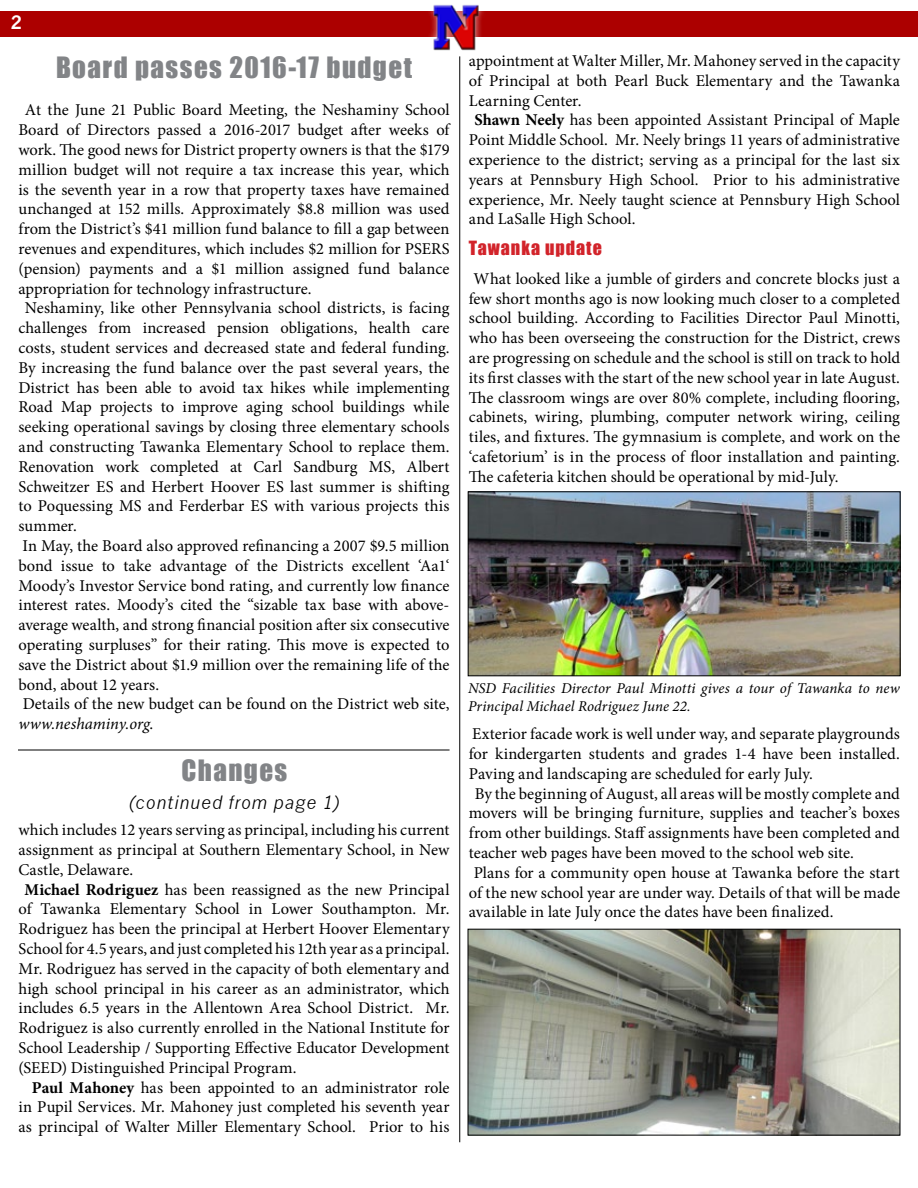
<style>
.page{position:relative;width:918px;height:1188px;background:#fff}
.page>*{position:absolute;margin:0;border:0;box-sizing:border-box;transform-origin:0 0}
.t1{font:27px "Impact";letter-spacing:.05em;color:#828487}
.t2{font:italic 18px "News Gothic";letter-spacing:.045em;color:#000}
.t3{font:18px "Impact";letter-spacing:.055em;color:#d2232a}
.t4{font:700 18px "News Gothic";color:#fff}
.t5{font:16.5px/19.8px "Minion Pro";color:#000;text-align:justify}
.t6{font:italic 16.5px "Minion Pro";color:#000}
.t7{font:italic 15px/18px "Minion Pro";letter-spacing:.005em;color:#000}
.s1{font-style:normal}
.s2{font-weight:700}
</style>
<div class="page">
<div style="left:1px;top:11px;width:917px;height:26px;background:#ac0000"></div>
<div style="left:426px;top:0;width:60px;height:54px;background:#fff;opacity:.75"></div>
<img style="left:432px;top:3px;width:48px;height:48px">
<hr style="left:459px;top:56px;width:1px;height:1086px;background:#000">
<img style="left:470px;top:493px;width:429px;height:181px">
<div style="left:468px;top:491px;width:433px;height:185px;border:1px solid #000"></div>
<img style="left:470px;top:931px;width:428px;height:203px">
<div style="left:468px;top:929px;width:432px;height:207px;border:1px solid #000"></div>
<hr style="left:18px;top:750px;width:432px;height:1px;background:#000">
<p class="t4" style="left:11px;top:12px;width:13px">2</p>
<h1 class="t1" style="left:56px;top:46px;width:357px">Board passes 2016-17 budget</h1>
<p class="t5" style="left:25px;top:100px;width:426px">At the June 21 Public Board Meeting, the Neshaminy School</p>
<p class="t5" style="left:18px;top:120px;width:433px">Board of Directors passed a 2016-2017 budget after weeks of</p>
<p class="t5" style="left:18px;top:140px;width:433px">work. The good news for District property owners is that the $179</p>
<p class="t5" style="left:18px;top:160px;width:433px">million budget will not require a tax increase this year, which</p>
<p class="t5" style="left:18px;top:180px;width:433px">is the seventh year in a row that property taxes have remained</p>
<p class="t5" style="left:18px;top:199px;width:433px">unchanged at 152 mills. Approximately $8.8 million was used</p>
<p class="t5" style="left:18px;top:219px;width:433px">from the District’s $41 million fund balance to fill a gap between</p>
<p class="t5" style="left:18px;top:239px;width:433px">revenues and expenditures, which includes $2 million for PSERS</p>
<p class="t5" style="left:18px;top:259px;width:433px">(pension) payments and a $1 million assigned fund balance</p>
<p class="t5" style="left:18px;top:279px;width:295px">appropriation for technology infrastructure.</p>
<p class="t5" style="left:25px;top:298px;width:426px">Neshaminy, like other Pennsylvania school districts, is facing</p>
<p class="t5" style="left:18px;top:318px;width:433px">challenges from increased pension obligations, health care</p>
<p class="t5" style="left:18px;top:338px;width:433px">costs, student services and decreased state and federal funding.</p>
<p class="t5" style="left:18px;top:358px;width:433px">By increasing the fund balance over the past several years, the</p>
<p class="t5" style="left:18px;top:378px;width:433px">District has been able to avoid tax hikes while implementing</p>
<p class="t5" style="left:18px;top:397px;width:433px">Road Map projects to improve aging school buildings while</p>
<p class="t5" style="left:18px;top:417px;width:433px">seeking operational savings by closing three elementary schools</p>
<p class="t5" style="left:18px;top:437px;width:433px">and constructing Tawanka Elementary School to replace them.</p>
<p class="t5" style="left:18px;top:457px;width:433px">Renovation work completed at Carl Sandburg MS, Albert</p>
<p class="t5" style="left:18px;top:477px;width:433px">Schweitzer ES and Herbert Hoover ES last summer is shifting</p>
<p class="t5" style="left:18px;top:496px;width:433px">to Poquessing MS and Ferderbar ES with various projects this</p>
<p class="t5" style="left:18px;top:516px;width:60px">summer.</p>
<p class="t5" style="left:22px;top:536px;width:429px">In May, the Board also approved refinancing a 2007 $9.5 million</p>
<p class="t5" style="left:18px;top:556px;width:433px">bond issue to take advantage of the Districts excellent ‘Aa1‘</p>
<p class="t5" style="left:18px;top:576px;width:433px">Moody’s Investor Service bond rating, and currently low finance</p>
<p class="t5" style="left:18px;top:595px;width:433px">interest rates. Moody’s cited the “sizable tax base with above-</p>
<p class="t5" style="left:18px;top:615px;width:433px">average wealth, and strong financial position after six consecutive</p>
<p class="t5" style="left:18px;top:635px;width:433px">operating surpluses” for their rating. This move is expected to</p>
<p class="t5" style="left:18px;top:655px;width:433px">save the District about $1.9 million over the remaining life of the</p>
<p class="t5" style="left:18px;top:675px;width:142px">bond, about 12 years.</p>
<p class="t5" style="left:23px;top:694px;width:428px">Details of the new budget can be found on the District web site,</p>
<p class="t6" style="left:18px;top:713px;width:136px">www.neshaminy.org<span class="s1">.</span></p>
<h1 class="t1" style="left:182px;top:750px;width:107px">Changes</h1>
<p class="t2" style="left:130px;top:792px;width:211px">(continued from page 1)</p>
<p class="t5" style="left:18px;top:820px;width:433px">which includes 12 years serving as principal, including his current</p>
<p class="t5" style="left:18px;top:840px;width:433px">assignment as principal at Southern Elementary School, in New</p>
<p class="t5" style="left:18px;top:860px;width:116px">Castle, Delaware.</p>
<p class="t5" style="left:25px;top:880px;width:426px"><span class="s2">Michael Rodriguez</span> has been reassigned as the new Principal</p>
<p class="t5" style="left:18px;top:899px;width:433px">of Tawanka Elementary School in Lower Southampton. Mr.</p>
<p class="t5" style="left:18px;top:919px;width:433px">Rodriguez has been the principal at Herbert Hoover Elementary</p>
<p class="t5" style="left:18px;top:939px;width:433px">School for 4.5 years, and just completed his 12th year as a principal.</p>
<p class="t5" style="left:18px;top:959px;width:433px">Mr. Rodriguez has served in the capacity of both elementary and</p>
<p class="t5" style="left:18px;top:979px;width:433px">high school principal in his career as an administrator, which</p>
<p class="t5" style="left:18px;top:998px;width:433px">includes 6.5 years in the Allentown Area School District. Mr.</p>
<p class="t5" style="left:18px;top:1018px;width:433px">Rodriguez is also currently enrolled in the National Institute for</p>
<p class="t5" style="left:18px;top:1038px;width:433px">School Leadership / Supporting Effective Educator Development</p>
<p class="t5" style="left:18px;top:1058px;width:280px">(SEED) Distinguished Principal Program.</p>
<p class="t5" style="left:32px;top:1078px;width:419px"><span class="s2">Paul Mahoney</span> has been appointed to an administrator role</p>
<p class="t5" style="left:18px;top:1097px;width:433px">in Pupil Services. Mr. Mahoney just completed his seventh year</p>
<p class="t5" style="left:18px;top:1117px;width:433px">as principal of Walter Miller Elementary School. Prior to his</p>
<p class="t5" style="left:469px;top:51px;width:433px">appointment at Walter Miller, Mr. Mahoney served in the capacity</p>
<p class="t5" style="left:469px;top:71px;width:433px">of Principal at both Pearl Buck Elementary and the Tawanka</p>
<p class="t5" style="left:469px;top:91px;width:114px">Learning Center.</p>
<p class="t5" style="left:474px;top:110px;width:427px"><span class="s2">Shawn Neely</span> has been appointed Assistant Principal of Maple</p>
<p class="t5" style="left:469px;top:130px;width:433px">Point Middle School. Mr. Neely brings 11 years of administrative</p>
<p class="t5" style="left:469px;top:150px;width:433px">experience to the district; serving as a principal for the last six</p>
<p class="t5" style="left:469px;top:170px;width:433px">years at Pennsbury High School. Prior to his administrative</p>
<p class="t5" style="left:469px;top:190px;width:433px">experience, Mr. Neely taught science at Pennsbury High School</p>
<p class="t5" style="left:469px;top:209px;width:168px">and LaSalle High School.</p>
<p class="t3" style="left:469px;top:234px;width:135px">Tawanka update</p>
<p class="t5" style="left:469px;top:269px;width:433px">What looked like a jumble of girders and concrete blocks just a few short months ago is now looking much closer to a completed school building. According to Facilities Director Paul Minotti, who has been overseeing the construction for the District, crews are progressing on schedule and the school is still on track to hold its first classes with the start of the new school year in late August.<br>The classroom wings are over 80% complete, including flooring, cabinets, wiring, plumbing, computer network wiring, ceiling tiles, and fixtures. The gymnasium is complete, and work on the ‘cafetorium’ is in the process of floor installation and painting.<br>The cafeteria kitchen should be operational by mid-July.</p>
<p class="t7" style="left:468px;top:679px;width:433px">NSD Facilities Director Paul Minotti gives a tour of Tawanka to new<br>Principal Michael Rodriguez June 22.</p>
<p class="t5" style="left:472px;top:724px;width:429px">Exterior facade work is well under way, and separate playgrounds</p>
<p class="t5" style="left:469px;top:744px;width:433px">for kindergarten students and grades 1-4 have been installed.</p>
<p class="t5" style="left:469px;top:764px;width:345px">Paving and landscaping are scheduled for early July.</p>
<p class="t5" style="left:475px;top:784px;width:427px">By the beginning of August, all areas will be mostly complete and</p>
<p class="t5" style="left:469px;top:803px;width:433px">movers will be bringing furniture, supplies and teacher’s boxes</p>
<p class="t5" style="left:469px;top:823px;width:433px">from other buildings. Staff assignments have been completed and</p>
<p class="t5" style="left:469px;top:843px;width:386px">teacher web pages have been moved to the school web site.</p>
<p class="t5" style="left:474px;top:863px;width:428px">Plans for a community open house at Tawanka before the start</p>
<p class="t5" style="left:469px;top:883px;width:433px">of the new school year are under way. Details of that will be made</p>
<p class="t5" style="left:469px;top:902px;width:366px">available in late July once the dates have been finalized.</p>
</div>
